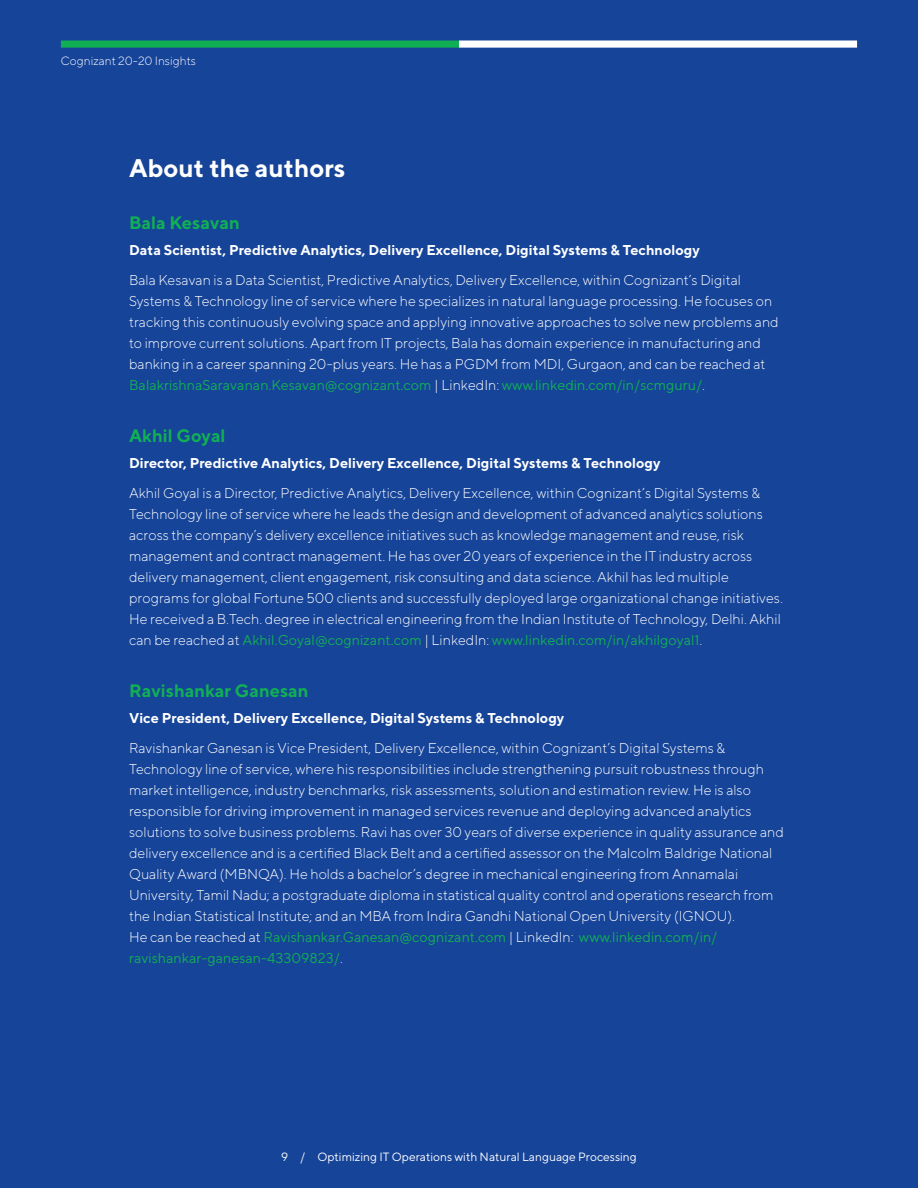
<style>
.page{position:relative;width:918px;height:1188px;background:#164499}
.page>*{position:absolute;margin:0;border:0;box-sizing:border-box;transform-origin:0 0}
.About_the_authors_he{font:700 25.5px "TT Norms";color:#fff}
.Author_Name_12_14{font:700 18px "TT Norms";color:#11af54}
.Author_Bio_9_5_14{font:300 14.25px/21px "TT Norms";color:#fff}
.Author_title_9_5_14{font:700 14.25px "TT Norms";color:#fff}
.Folio_Centered_8_10{font:12px "TT Norms";color:#fff}
.Running_header_left{font:300 12px "TT Norms";color:#fff}
.s1{font-weight:400;color:#11af54}
</style>
<div class="page">
<div style="left:459px;top:40px;width:398px;height:8px;background:#fff"></div>
<div style="left:61px;top:40px;width:398px;height:8px;background:#11af54"></div>
<p class="Running_header_left" style="left:61px;top:53px;width:137px">Cognizant 20-20 Insights</p>
<p class="About_the_authors_he" style="left:129px;top:152px;width:218px">About the authors</p>
<p class="Author_Name_12_14" style="left:129px;top:212px;width:112px">Bala Kesavan</p>
<p class="Author_title_9_5_14" style="left:129px;top:241px;width:572px">Data Scientist, Predictive Analytics, Delivery Excellence, Digital Systems &amp; Technology</p>
<p class="Author_Bio_9_5_14" style="left:129px;top:269px;width:651px">Bala Kesavan is a Data Scientist, Predictive Analytics, Delivery Excellence, within Cognizant’s Digital Systems &amp; Technology line of service where he specializes in natural language processing. He focuses on tracking this continuously evolving space and applying innovative approaches to solve new problems and to improve current solutions. Apart from IT projects, Bala has domain experience in manufacturing and banking in a career spanning 20-plus years. He has a PGDM from MDI, Gurgaon, and can be reached at <span class="s1">BalakrishnaSaravanan.Kesavan@cognizant.com</span> | LinkedIn: <span class="s1">www.linkedin.com/in/scmguru/</span>.</p>
<p class="Author_Name_12_14" style="left:129px;top:425px;width:98px">Akhil Goyal</p>
<p class="Author_title_9_5_14" style="left:129px;top:454px;width:533px">Director, Predictive Analytics, Delivery Excellence, Digital Systems &amp; Technology</p>
<p class="Author_Bio_9_5_14" style="left:129px;top:482px;width:655px">Akhil Goyal is a Director, Predictive Analytics, Delivery Excellence, within Cognizant’s Digital Systems &amp; Technology line of service where he leads the design and development of advanced analytics solutions across the company’s delivery excellence initiatives such as knowledge management and reuse, risk management and contract management. He has over 20 years of experience in the IT industry across delivery management, client engagement, risk consulting and data science. Akhil has led multiple programs for global Fortune 500 clients and successfully deployed large organizational change initiatives.<br>He received a B.Tech. degree in electrical engineering from the Indian Institute of Technology, Delhi. Akhil can be reached at <span class="s1">Akhil.Goyal@cognizant.com</span> | LinkedIn: <span class="s1">www.linkedin.com/in/akhilgoyal1</span>.</p>
<p class="Author_Name_12_14" style="left:129px;top:680px;width:181px">Ravishankar Ganesan</p>
<p class="Author_title_9_5_14" style="left:129px;top:709px;width:437px">Vice President, Delivery Excellence, Digital Systems &amp; Technology</p>
<p class="Author_Bio_9_5_14" style="left:129px;top:737px;width:656px">Ravishankar Ganesan is Vice President, Delivery Excellence, within Cognizant’s Digital Systems &amp; Technology line of service, where his responsibilities include strengthening pursuit robustness through market intelligence, industry benchmarks, risk assessments, solution and estimation review. He is also responsible for driving improvement in managed services revenue and deploying advanced analytics solutions to solve business problems. Ravi has over 30 years of diverse experience in quality assurance and delivery excellence and is a certified Black Belt and a certified assessor on the Malcolm Baldrige National Quality Award (MBNQA). He holds a bachelor’s degree in mechanical engineering from Annamalai University, Tamil Nadu; a postgraduate diploma in statistical quality control and operations research from the Indian Statistical Institute; and an MBA from Indira Gandhi National Open University (IGNOU).<br>He can be reached at <span class="s1">Ravishankar.Ganesan@cognizant.com</span> | LinkedIn: <span class="s1">www.linkedin.com/in/ ravishankar-ganesan-43309823/</span>.</p>
<p class="Folio_Centered_8_10" style="left:281px;top:1149px;width:357px">9 / Optimizing IT Operations with Natural Language Processing</p>
</div>
